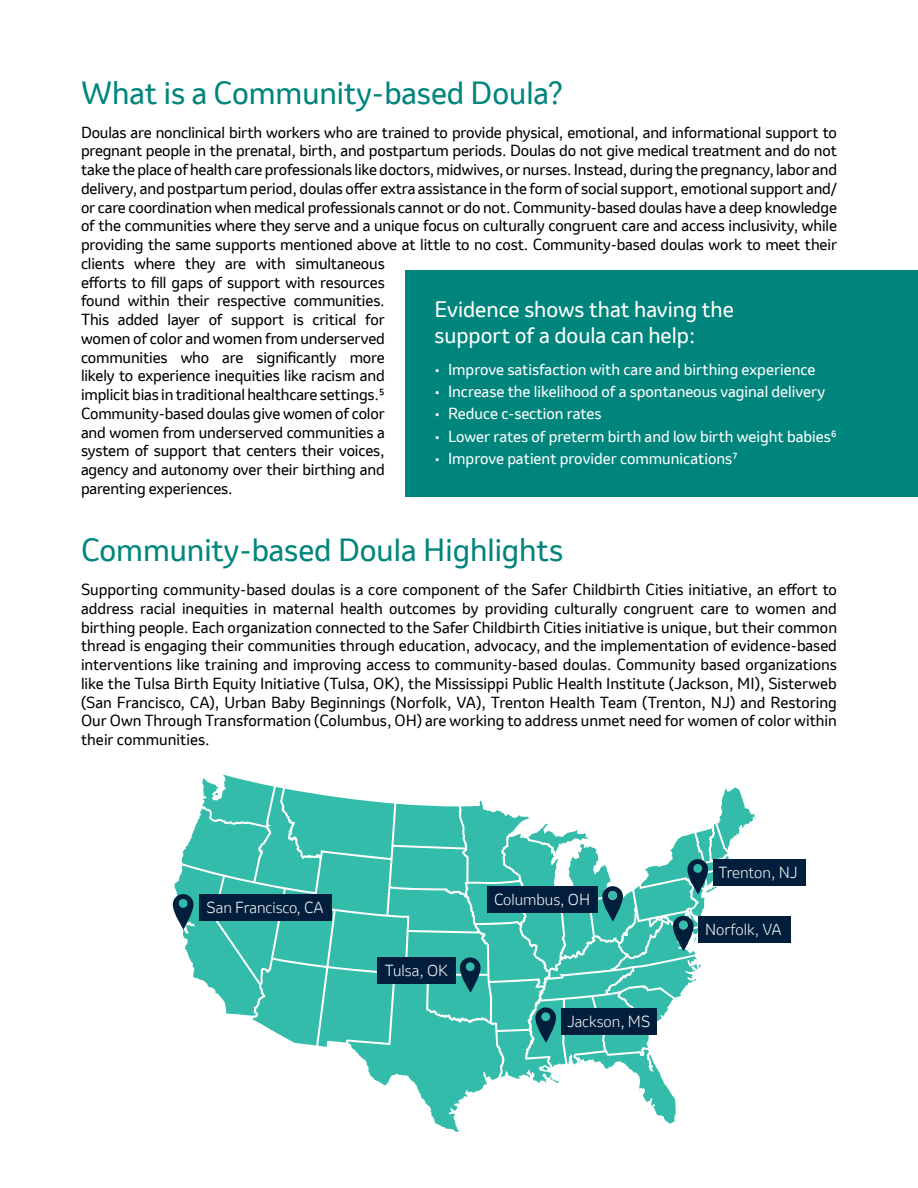
<style>
.page{position:relative;width:918px;height:1188px;background:#fff}
.page>*{position:absolute;margin:0;border:0;box-sizing:border-box;transform-origin:0 0}
.t1{font:30px "Invention";color:#00857c}
.t2{font:21px/25.2px "Invention";color:#fff}
.t3{font:15px/18.8px "Invention";letter-spacing:-.01em;color:#000}
.t4{font:15px "Invention";color:#fff}
.t5{font:300 15px "Invention";color:#fff}
</style>
<div class="page">
<div style="left:405px;top:271px;width:513px;height:226px;background:#00857c"></div>
<svg style="left:173px;top:775px;width:583px;height:357px"></svg>
<div style="left:679px;top:921px;width:9px;height:9px;background:#34bcaa;border-radius:50%"></div>
<div style="left:199px;top:894px;width:133px;height:27px;background:#011f3c"></div>
<div style="left:713px;top:859px;width:92px;height:27px;background:#011f3c"></div>
<div style="left:698px;top:916px;width:93px;height:27px;background:#011f3c"></div>
<div style="left:561px;top:1008px;width:95px;height:26px;background:#011f3c"></div>
<div style="left:377px;top:957px;width:79px;height:27px;background:#011f3c"></div>
<div style="left:487px;top:886px;width:110px;height:27px;background:#011f3c"></div>
<h1 class="t1" style="left:81px;top:71px;width:484px">What is a Community-based Doula?</h1>
<p class="t3" style="left:81px;top:123px;width:758px">Doulas are nonclinical birth workers who are trained to provide physical, emotional, and informational support to pregnant people in the prenatal, birth, and postpartum periods. Doulas do not give medical treatment and do not take the place of health care professionals like doctors, midwives, or nurses. Instead, during the pregnancy, labor and delivery, and postpartum period, doulas offer extra assistance in the form of social support, emotional support and/ or care coordination when medical professionals cannot or do not. Community-based doulas have a deep knowledge of the communities where they serve and a unique focus on culturally congruent care and access inclusivity, while providing the same supports mentioned above at little to no cost. Community-based doulas work to meet their clients where they are with simultaneous<br>efforts to fill gaps of support with resources<br>found within their respective communities.<br>This added layer of support is critical for<br>women of color and women from underserved<br>communities who are significantly more<br>likely to experience inequities like racism and<br>implicit bias in traditional healthcare settings.5<br>Community-based doulas give women of color<br>and women from underserved communities a<br>system of support that centers their voices,<br>agency and autonomy over their birthing and<br>parenting experiences.</p>
<h2 class="t2" style="left:435px;top:297px;width:301px">Evidence shows that having the support of a doula can help:</h2>
<p class="t4" style="left:435px;top:359px;width:383px">• Improve satisfaction with care and birthing experience</p>
<p class="t4" style="left:435px;top:381px;width:392px">• Increase the likelihood of a spontaneous vaginal delivery</p>
<p class="t4" style="left:435px;top:403px;width:168px">• Reduce c-section rates</p>
<p class="t4" style="left:435px;top:425px;width:404px">• Lower rates of preterm birth and low birth weight babies6</p>
<p class="t4" style="left:435px;top:448px;width:305px">• Improve patient provider communications7</p>
<h1 class="t1" style="left:81px;top:529px;width:484px">Community-based Doula Highlights</h1>
<p class="t3" style="left:81px;top:580px;width:758px;text-align:justify">Supporting community-based doulas is a core component of the Safer Childbirth Cities initiative, an effort to address racial inequities in maternal health outcomes by providing culturally congruent care to women and birthing people. Each organization connected to the Safer Childbirth Cities initiative is unique, but their common thread is engaging their communities through education, advocacy, and the implementation of evidence-based interventions like training and improving access to community-based doulas. Community based organizations like the Tulsa Birth Equity Initiative (Tulsa, OK), the Mississippi Public Health Institute (Jackson, MI), Sisterweb (San Francisco, CA), Urban Baby Beginnings (Norfolk, VA), Trenton Health Team (Trenton, NJ) and Restoring Our Own Through Transformation (Columbus, OH) are working to address unmet need for women of color within their communities.</p>
<p class="t5" style="left:207px;top:897px;width:119px">San Francisco, CA</p>
<p class="t5" style="left:385px;top:960px;width:65px">Tulsa, OK</p>
<p class="t5" style="left:494px;top:889px;width:98px">Columbus, OH</p>
<p class="t5" style="left:567px;top:1011px;width:84px">Jackson, MS</p>
<p class="t5" style="left:719px;top:862px;width:81px">Trenton, NJ</p>
<p class="t5" style="left:705px;top:919px;width:78px">Norfolk, VA</p>
</div>
